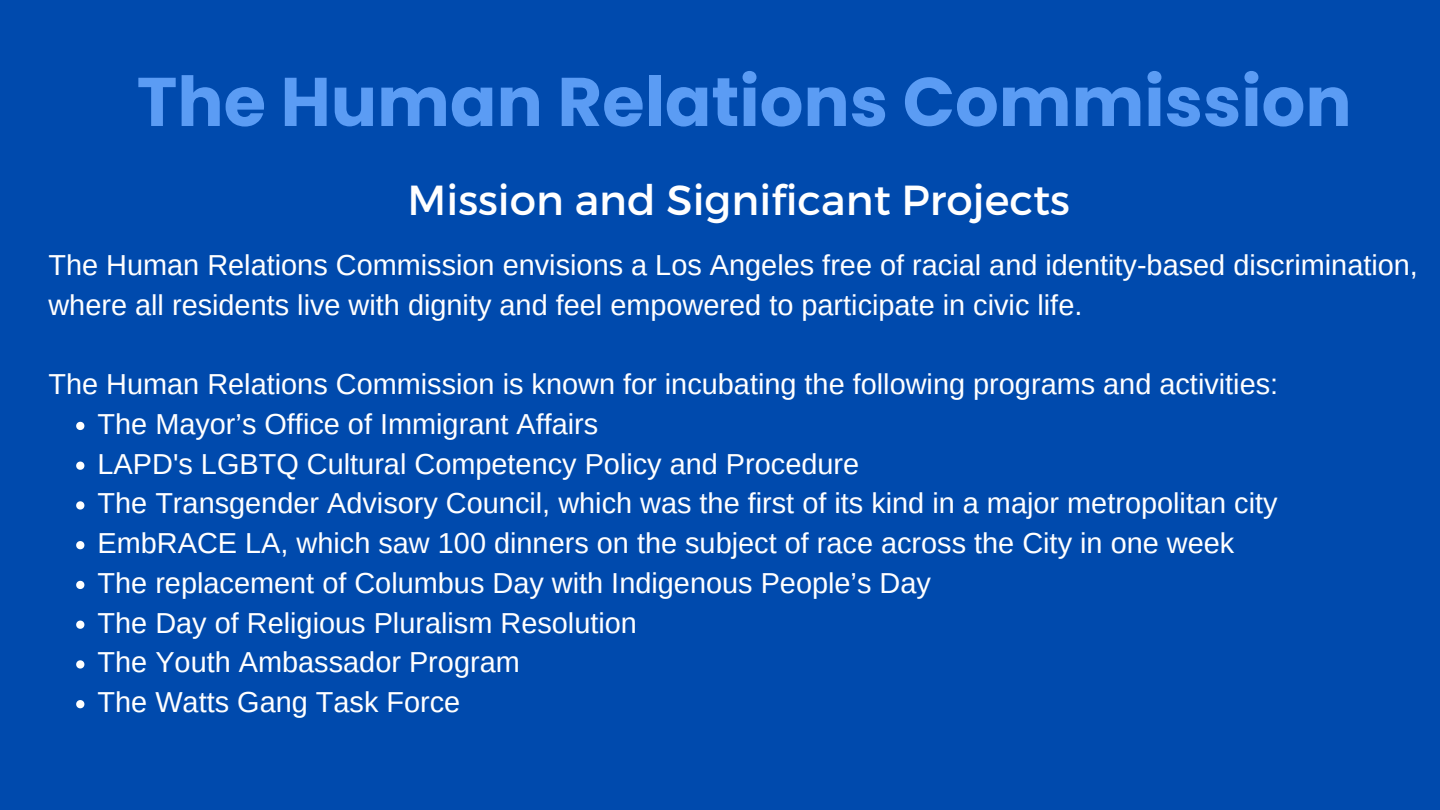
<style>
.page{position:relative;width:1440px;height:810px;background:#004aad}
.page>*{position:absolute;margin:0;border:0;box-sizing:border-box;transform-origin:0 0}
.t1{font:700 68.7px "Poppins";color:#5b9cf4}
.t2{font:42px "Montserrat";color:#fff}
.t3{font:28.9px/39.8px "Arimo";color:#fff}
</style>
<div class="page">
<svg style="left:76px;top:422px;width:8px;height:8px"></svg>
<svg style="left:76px;top:462px;width:8px;height:8px"></svg>
<svg style="left:76px;top:501px;width:8px;height:9px"></svg>
<svg style="left:76px;top:541px;width:8px;height:8px"></svg>
<svg style="left:76px;top:581px;width:8px;height:8px"></svg>
<svg style="left:76px;top:621px;width:8px;height:8px"></svg>
<svg style="left:76px;top:660px;width:8px;height:9px"></svg>
<svg style="left:76px;top:700px;width:8px;height:8px"></svg>
<h1 class="t1" style="left:137px;top:54px;width:1216px">The Human Relations Commission</h1>
<h2 class="t2" style="left:408px;top:172px;width:664px">Mission and Significant Projects</h2>
<p class="t3" style="left:48px;top:245px;width:1371px">The Human Relations Commission envisions a Los Angeles free of racial and identity-based discrimination, where all residents live with dignity and feel empowered to participate in civic life.</p>
<p class="t3" style="left:48px;top:364px;width:1231px">The Human Relations Commission is known for incubating the following programs and activities:</p>
<p class="t3" style="left:98px;top:404px;width:502px">The Mayor’s Office of Immigrant Affairs</p>
<p class="t3" style="left:98px;top:444px;width:763px">LAPD's LGBTQ Cultural Competency Policy and Procedure</p>
<p class="t3" style="left:98px;top:483px;width:1182px">The Transgender Advisory Council, which was the first of its kind in a major metropolitan city</p>
<p class="t3" style="left:98px;top:523px;width:1138px">EmbRACE LA, which saw 100 dinners on the subject of race across the City in one week</p>
<p class="t3" style="left:98px;top:563px;width:835px">The replacement of Columbus Day with Indigenous People’s Day</p>
<p class="t3" style="left:98px;top:603px;width:541px">The Day of Religious Pluralism Resolution</p>
<p class="t3" style="left:98px;top:642px;width:424px">The Youth Ambassador Program</p>
<p class="t3" style="left:98px;top:682px;width:364px">The Watts Gang Task Force</p>
</div>
